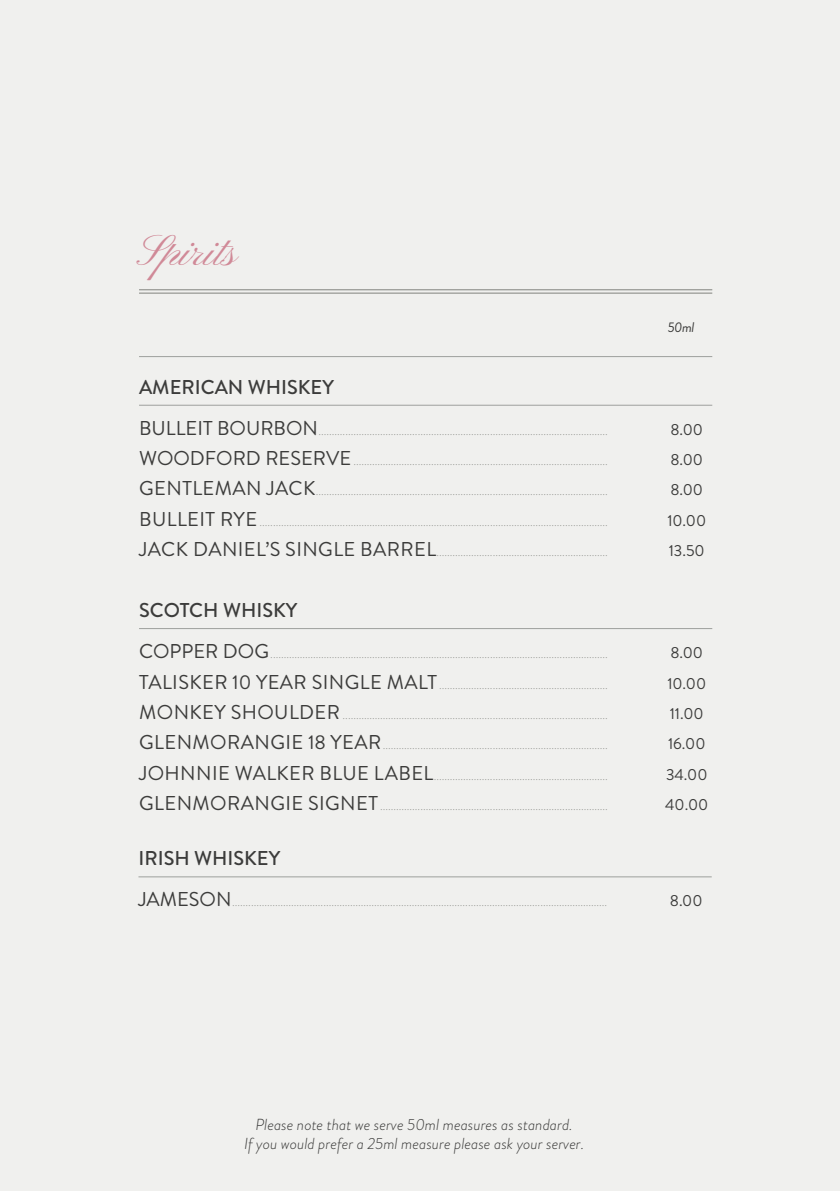
<style>
.page{position:relative;width:840px;height:1191px;background:#fff}
.page>*{position:absolute;margin:0;border:0;box-sizing:border-box;transform-origin:0 0}
.t1{font:44px "Pinyon Script";color:#d08997}
.t2{font:500 20px "Brandon Grotesque";color:#3c3c3b}
.t3{font:italic 300 16px/19.2px "Brandon Grotesque";color:#3c3c3b;text-align:center}
.t4{font:16px "Brandon Grotesque";color:#3c3c3b}
.t5{font:italic 14px "Brandon Grotesque";color:#3c3c3b}
.t6{font:300 12px "Brandon Grotesque";color:#81837e}
.s1{font-weight:400;font-size:20px;color:#3c3c3b}
</style>
<div class="page">
<div style="left:0;top:0;width:839px;height:1191px;background:#f0f0ee"></div>
<hr style="left:139px;top:289px;width:572px;height:1px;background:#81837e">
<hr style="left:139px;top:293px;width:572px;height:1px;background:#81837e">
<hr style="left:139px;top:356px;width:572px;height:1px;background:#9ea09d">
<hr style="left:139px;top:628px;width:572px;height:1px;background:#9ea09d">
<hr style="left:138px;top:876px;width:573px;height:1px;background:#9ea09d">
<hr style="left:139px;top:405px;width:572px;height:1px;background:#9ea09d">
<h1 class="t1" style="left:139px;top:227px;width:101px">Spirits</h1>
<p class="t5" style="left:667px;top:317px;width:28px">50ml</p>
<h2 class="t2" style="left:139px;top:373px;width:196px">AMERICAN WHISKEY</h2>
<p class="t6" style="left:139px;top:422px;width:470px"><span class="s1">BULLEIT BOURBON</span>............................................................................................................</p>
<h3 class="t4" style="left:670px;top:418px;width:34px">8.00</h3>
<p class="t6" style="left:139px;top:452px;width:470px"><span class="s1">WOODFORD RESERVE</span> ...............................................................................................</p>
<h3 class="t4" style="left:670px;top:448px;width:34px">8.00</h3>
<p class="t6" style="left:139px;top:483px;width:470px"><span class="s1">GENTLEMAN JACK</span>.............................................................................................................</p>
<h3 class="t4" style="left:670px;top:479px;width:34px">8.00</h3>
<p class="t6" style="left:139px;top:513px;width:470px"><span class="s1">BULLEIT RYE</span> ..................................................................................................................................</p>
<h3 class="t4" style="left:667px;top:509px;width:40px">10.00</h3>
<p class="t6" style="left:139px;top:544px;width:470px"><span class="s1">JACK DANIEL’S SINGLE BARREL</span>................................................................</p>
<h3 class="t4" style="left:668px;top:539px;width:37px">13.50</h3>
<h2 class="t2" style="left:139px;top:596px;width:160px">SCOTCH WHISKY</h2>
<p class="t6" style="left:139px;top:646px;width:470px"><span class="s1">COPPER DOG</span>..............................................................................................................................</p>
<h3 class="t4" style="left:670px;top:641px;width:34px">8.00</h3>
<p class="t6" style="left:139px;top:676px;width:470px"><span class="s1">TALISKER 10 YEAR SINGLE MALT</span> ...............................................................</p>
<h3 class="t4" style="left:667px;top:672px;width:40px">10.00</h3>
<p class="t6" style="left:139px;top:706px;width:470px"><span class="s1">MONKEY SHOULDER</span> ...................................................................................................</p>
<h3 class="t4" style="left:669px;top:702px;width:35px">11.00</h3>
<p class="t6" style="left:139px;top:737px;width:470px"><span class="s1">GLENMORANGIE 18 YEAR</span>....................................................................................</p>
<h3 class="t4" style="left:667px;top:732px;width:39px">16.00</h3>
<p class="t6" style="left:139px;top:767px;width:470px"><span class="s1">JOHNNIE WALKER BLUE LABEL</span>.................................................................</p>
<h3 class="t4" style="left:665px;top:763px;width:43px">34.00</h3>
<p class="t6" style="left:139px;top:797px;width:470px"><span class="s1">GLENMORANGIE SIGNET</span> .....................................................................................</p>
<h3 class="t4" style="left:664px;top:793px;width:45px">40.00</h3>
<h2 class="t2" style="left:138px;top:844px;width:143px">IRISH WHISKEY</h2>
<p class="t6" style="left:138px;top:894px;width:470px"><span class="s1">JAMESON</span>............................................................................................................................................</p>
<h3 class="t4" style="left:669px;top:890px;width:34px">8.00</h3>
<h3 class="t3" style="left:244px;top:1115px;width:341px">Please note that we serve 50ml measures as standard.<br>If you would prefer a 25ml measure please ask your server.</h3>
</div>
